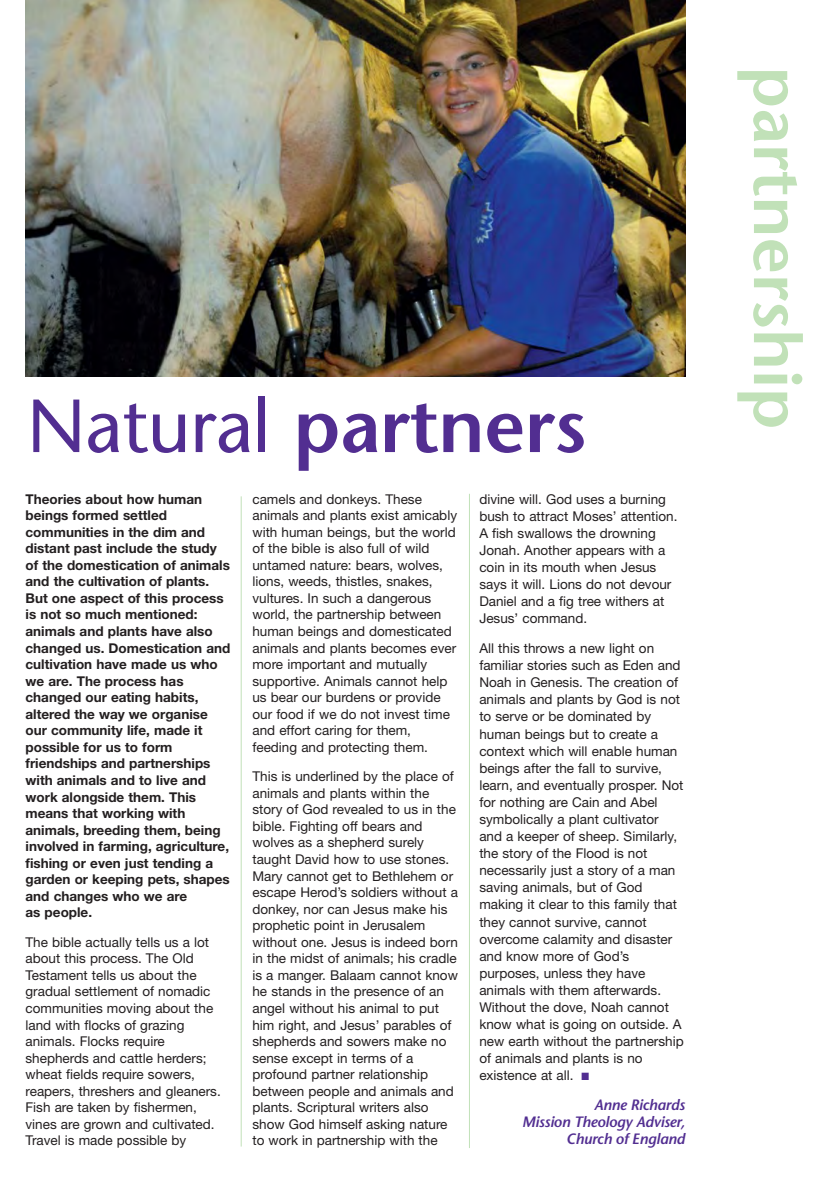
<style>
.page{position:relative;width:825px;height:1178px;background:#fff}
.page>*{position:absolute;margin:0;border:0;box-sizing:border-box;transform-origin:0 0}
.t1{font:600 75px "Stone Sans";letter-spacing:-.005em;color:#522e91}
.t2{font:600 66.6px "Stone Sans";color:#c1e1b8}
.t3{font:italic 600 15px/17.1px "Stone Sans";letter-spacing:-.015em;color:#522e91;text-align:right}
.t4{font:13.5px/16.5px "Helvetica Neue";color:#231f20}
.t5{font:700 13.5px/16.5px "Helvetica Neue";color:#231f20}
.s1{font-weight:400}
.s2{color:#522e91}
</style>
<div class="page">
<hr style="left:241px;top:496px;width:1px;height:651px;background:#c1e1b8">
<hr style="left:469px;top:494px;width:1px;height:654px;background:#c1e1b8">
<img style="left:26px;top:0;width:659px;height:377px">
<h1 class="t1" style="left:27px;top:397px;width:561px"><span class="s1">Natural</span> partners</h1>
<p class="t5" style="left:26px;top:492px;width:206px">Theories about how human beings formed settled communities in the dim and distant past include the study of the domestication of animals and the cultivation of plants.<br>But one aspect of this process is not so much mentioned: animals and plants have also changed us. Domestication and cultivation have made us who we are. The process has changed our eating habits, altered the way we organise our community life, made it possible for us to form friendships and partnerships with animals and to live and work alongside them. This means that working with animals, breeding them, being involved in farming, agriculture, fishing or even just tending a garden or keeping pets, shapes and changes who we are<br>as people.</p>
<p class="t4" style="left:26px;top:935px;width:197px">The bible actually tells us a lot about this process. The Old<br>Testament tells us about the gradual settlement of nomadic communities moving about the land with flocks of grazing animals. Flocks require shepherds and cattle herders; wheat fields require sowers, reapers, threshers and gleaners.<br>Fish are taken by fishermen, vines are grown and cultivated.<br>Travel is made possible by</p>
<p class="t4" style="left:252px;top:492px;width:206px">camels and donkeys. These animals and plants exist amicably with human beings, but the world of the bible is also full of wild untamed nature: bears, wolves, lions, weeds, thistles, snakes, vultures. In such a dangerous world, the partnership between human beings and domesticated animals and plants becomes ever more important and mutually supportive. Animals cannot help us bear our burdens or provide our food if we do not invest time and effort caring for them, feeding and protecting them.</p>
<p class="t4" style="left:252px;top:769px;width:207px">This is underlined by the place of animals and plants within the story of God revealed to us in the bible. Fighting off bears and wolves as a shepherd surely taught David how to use stones.<br>Mary cannot get to Bethlehem or escape Herod’s soldiers without a donkey, nor can Jesus make his prophetic point in Jerusalem without one. Jesus is indeed born in the midst of animals; his cradle is a manger. Balaam cannot know he stands in the presence of an angel without his animal to put him right, and Jesus’ parables of shepherds and sowers make no sense except in terms of a profound partner relationship between people and animals and plants. Scriptural writers also show God himself asking nature to work in partnership with the</p>
<p class="t4" style="left:479px;top:492px;width:200px;line-height:17.1px">divine will. God uses a burning bush to attract Moses’ attention.<br>A fish swallows the drowning<br>Jonah. Another appears with a coin in its mouth when Jesus says it will. Lions do not devour<br>Daniel and a fig tree withers at<br>Jesus’ command.</p>
<p class="t4" style="left:479px;top:641px;width:206px;line-height:17.1px">All this throws a new light on familiar stories such as Eden and<br>Noah in Genesis. The creation of animals and plants by God is not to serve or be dominated by human beings but to create a context which will enable human beings after the fall to survive, learn, and eventually prosper. Not for nothing are Cain and Abel symbolically a plant cultivator and a keeper of sheep. Similarly, the story of the Flood is not necessarily just a story of a man saving animals, but of God making it clear to this family that they cannot survive, cannot overcome calamity and disaster and know more of God’s purposes, unless they have animals with them afterwards.<br>Without the dove, Noah cannot know what is going on outside. A new earth without the partnership of animals and plants is no existence at all. <span class="s2">■</span></p>
<p class="t3" style="left:522px;top:1098px;width:164px">Anne Richards<br>Mission Theology Adviser,<br>Church of England</p>
<h2 class="t2" style="left:802px;top:67px;width:364px;rotate:90deg">partnership</h2>
</div>
